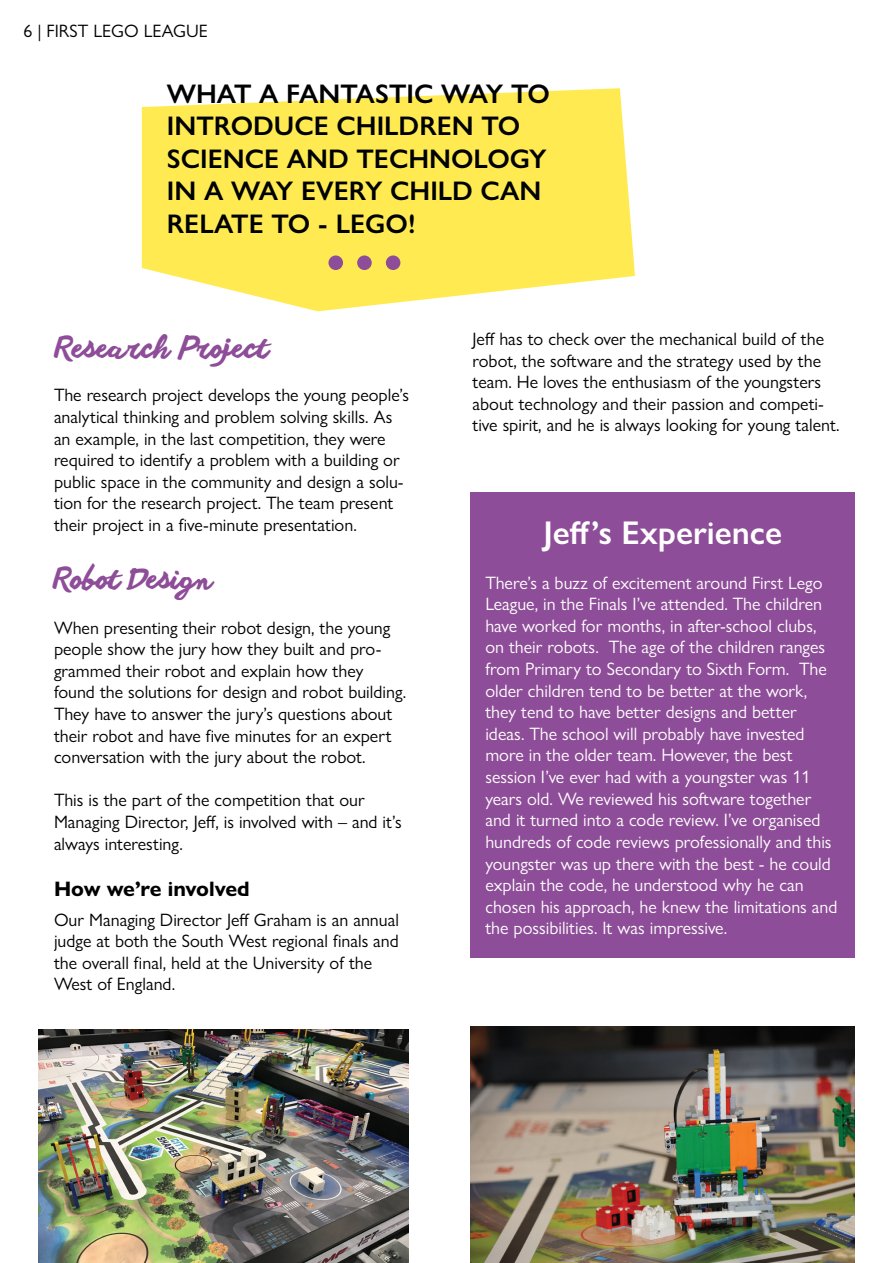
<style>
.page{position:relative;width:893px;height:1263px;background:#fff}
.page>*{position:absolute;margin:0;border:0;box-sizing:border-box;transform-origin:0 0}
.t1{font:600 33px "Gill Sans Nova";color:#fff}
.t2{font:28.5px "anothershabby";color:#8e4d98}
.t3{font:600 27px/32.4px "Gill Sans Nova";color:#000101}
.t4{font:700 21px "Gill Sans Nova";letter-spacing:-.015em;color:#000}
.t5{font:18px/21.6px "Gill Sans Nova";color:#000}
.t6{font:18px/21.6px "Gill Sans Nova";color:#fff}
</style>
<div class="page">
<div style="left:470px;top:493px;width:385px;height:465px;background:#8e4d98"></div>
<img style="left:470px;top:1027px;width:385px;height:236px">
<img style="left:38px;top:1029px;width:371px;height:234px">
<svg style="left:142px;top:88px;width:493px;height:223px;background:#ffed69"></svg>
<div style="left:328px;top:255px;width:15px;height:15px;background:#8e4d98;border-radius:50%"></div>
<div style="left:386px;top:255px;width:14px;height:15px;background:#8e4d98;border-radius:50%"></div>
<div style="left:357px;top:255px;width:15px;height:15px;background:#8e4d98;border-radius:50%"></div>
<p class="t5" style="left:23px;top:20px;width:186px">6 | FIRST LEGO LEAGUE</p>
<h3 class="t3" style="left:167px;top:77px;width:384px">WHAT A FANTASTIC WAY TO<br>INTRODUCE CHILDREN TO<br>SCIENCE AND TECHNOLOGY<br>IN A WAY EVERY CHILD CAN<br>RELATE TO - LEGO!</h3>
<h2 class="t2" style="left:55px;top:331px;width:216px">Research Project</h2>
<p class="t5" style="left:54px;top:384px;width:356px">The research project develops the young people’s analytical thinking and problem solving skills. As an example, in the last competition, they were required to identify a problem with a building or public space in the community and design a solu&shy;tion for the research project. The team present their project in a five-minute presentation.</p>
<h2 class="t2" style="left:54px;top:562px;width:161px">Robot Design</h2>
<p class="t5" style="left:54px;top:616px;width:354px">When presenting their robot design, the young people show the jury how they built and pro&shy;grammed their robot and explain how they found the solutions for design and robot building.<br>They have to answer the jury’s questions about their robot and have five minutes for an expert conversation with the jury about the robot.</p>
<p class="t5" style="left:54px;top:789px;width:349px">This is the part of the competition that our<br>Managing Director, Jeff, is involved with – and it’s always interesting.</p>
<p class="t4" style="left:54px;top:876px;width:197px">How we’re involved</p>
<p class="t5" style="left:54px;top:908px;width:347px">Our Managing Director Jeff Graham is an annual judge at both the South West regional finals and the overall final, held at the University of the West of England.</p>
<p class="t5" style="left:472px;top:328px;width:369px">Jeff has to check over the mechanical build of the robot, the software and the strategy used by the team. He loves the enthusiasm of the youngsters about technology and their passion and competi&shy;tive spirit, and he is always looking for young talent.</p>
<h1 class="t1" style="left:543px;top:512px;width:240px">Jeff’s Experience</h1>
<p class="t6" style="left:485px;top:572px;width:354px">There’s a buzz of excitement around First Lego League, in the Finals I’ve attended. The children have worked for months, in after-school clubs, on their robots. The age of the children ranges from Primary to Secondary to Sixth Form. The older children tend to be better at the work, they tend to have better designs and better ideas. The school will probably have invested more in the older team. However, the best session I’ve ever had with a youngster was 11 years old. We reviewed his software together and it turned into a code review. I’ve organised hundreds of code reviews professionally and this youngster was up there with the best - he could explain the code, he understood why he can chosen his approach, he knew the limitations and the possibilities. It was impressive.</p>
</div>
